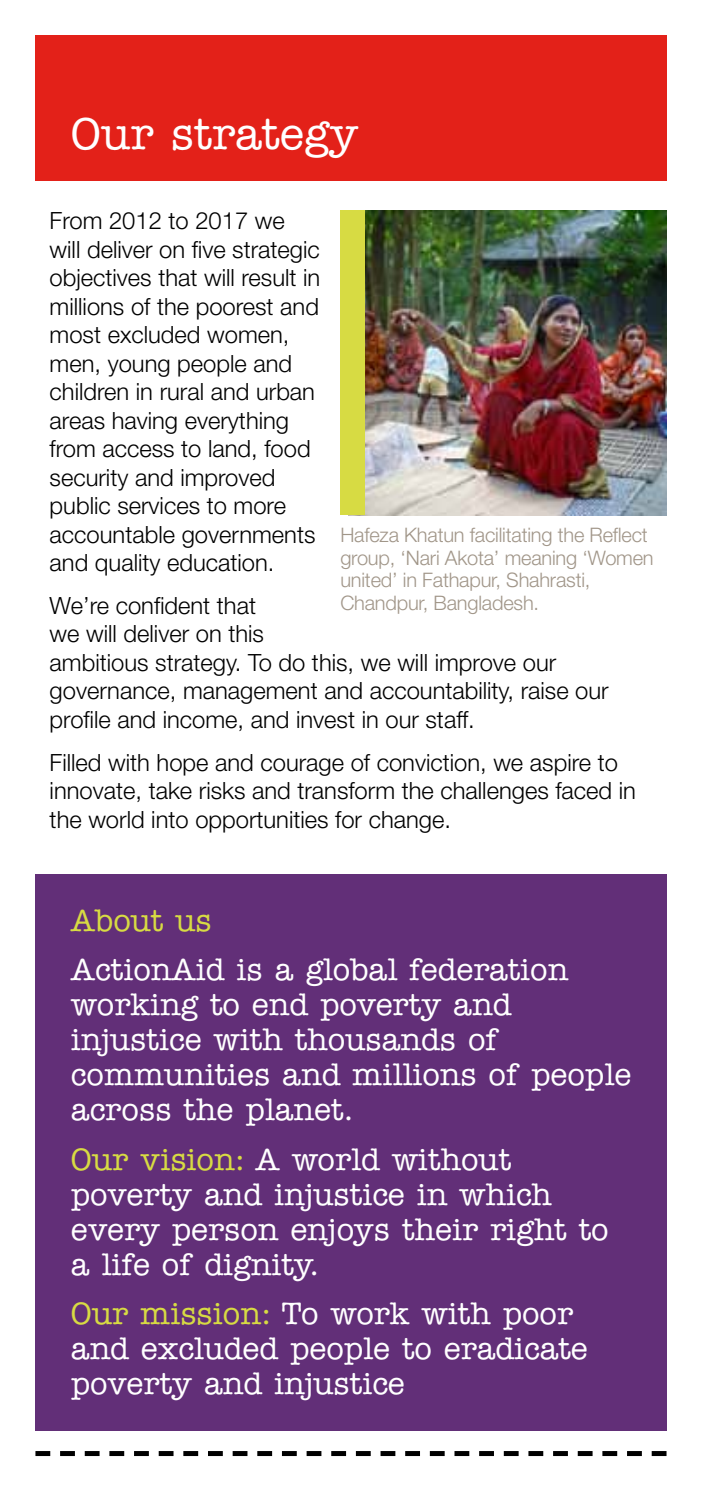
<style>
.page{position:relative;width:702px;height:1489px;background:#fff}
.page>*{position:absolute;margin:0;border:0;box-sizing:border-box;transform-origin:0 0}
.t1{font:500 45px "American Typewriter";color:#fff}
.t2{font:500 31.25px/35px "American Typewriter";color:#fff}
.t3{font:500 31.25px "American Typewriter";color:#d7db43}
.t4{font:300 23.75px/28.5px "Helvetica Neue";color:#000}
.t5{font:300 20px/22.5px "Helvetica Neue";letter-spacing:-.01em;color:#a19689}
.s1{color:#d7db43}
</style>
<div class="page">
<div style="left:35px;top:874px;width:631px;height:556px;background:#622f78"></div>
<svg style="left:35px;top:1451px;width:631px;height:4px"></svg>
<div style="left:35px;top:35px;width:631px;height:146px;background:#e32119"></div>
<img style="left:365px;top:210px;width:301px;height:305px">
<div style="left:340px;top:210px;width:25px;height:305px;background:#d7db43"></div>
<h1 class="t1" style="left:71px;top:109px;width:289px">Our strategy</h1>
<p class="t4" style="left:50px;top:206px;width:272px">From 2012 to 2017 we will deliver on five strategic objectives that will result in millions of the poorest and most excluded women, men, young people and children in rural and urban areas having everything from access to land, food security and improved public services to more accountable governments and quality education.</p>
<p class="t4" style="left:50px;top:590px;width:560px">We’re confident that<br>we will deliver on this<br>ambitious strategy. To do this, we will improve our governance, management and accountability, raise our profile and income, and invest in our staff.</p>
<p class="t4" style="left:50px;top:747px;width:587px">Filled with hope and courage of conviction, we aspire to innovate, take risks and transform the challenges faced in the world into opportunities for change.</p>
<p class="t5" style="left:340px;top:523px;width:315px">Hafeza Khatun facilitating the Reflect group, ‘Nari Akota’ meaning ‘Women united’ in Fathapur, Shahrasti, Chandpur, Bangladesh.</p>
<h2 class="t3" style="left:71px;top:903px;width:142px">About us</h2>
<h2 class="t2" style="left:71px;top:952px;width:562px">ActionAid is a global federation working to end poverty and injustice with thousands of communities and millions of people across the planet.</h2>
<h2 class="t2" style="left:71px;top:1141px;width:539px"><span class="s1">Our vision:</span> A world without poverty and injustice in which every person enjoys their right to a life of dignity.</h2>
<h2 class="t2" style="left:71px;top:1296px;width:518px"><span class="s1">Our mission:</span> To work with poor and excluded people to eradicate poverty and injustice</h2>
</div>
